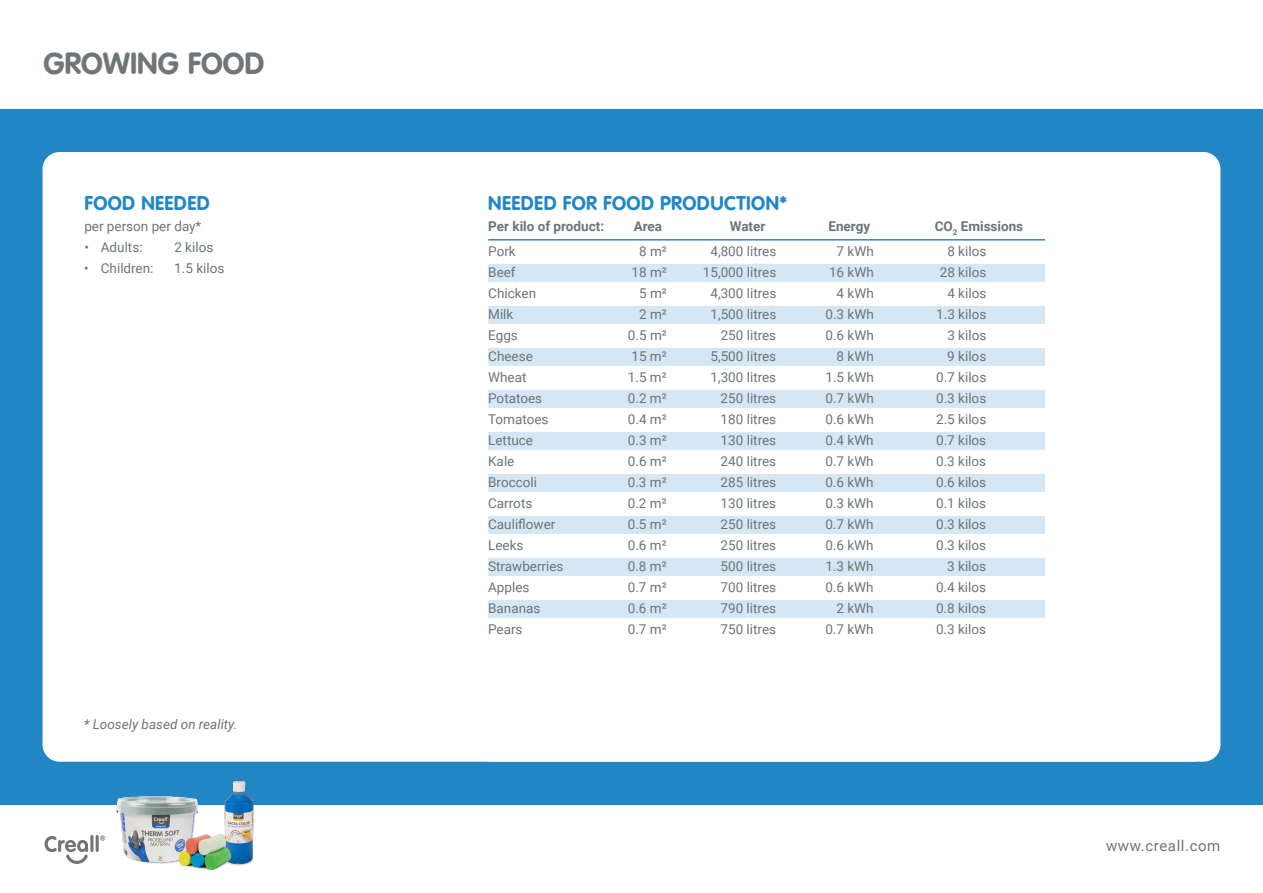
<style>
.page{position:relative;width:1263px;height:893px;background:#fff}
.page>*{position:absolute;margin:0;border:0;box-sizing:border-box;transform-origin:0 0}
.t1{font:700 30px "VAG Rounded";color:#6f767a}
.t2{font:700 19.5px "VAG Rounded";letter-spacing:.02em;color:#2186c6}
.t3{font:15px "Roboto";letter-spacing:.04em;color:#6f767a}
.t4{font:13.5px "Roboto";color:#6b7577}
.t5{font:700 13.5px "Roboto";color:#6b7577}
.t6{font:italic 13.5px "Roboto";color:#6b7577}
</style>
<div class="page">
<div style="left:0;top:109px;width:1263px;height:695px;background:#2186c6"></div>
<div style="left:43px;top:152px;width:1166px;height:610px;background:#fff;border-radius:17px"></div>
<svg style="left:488px;top:152px;width:732px;height:610px"></svg>
<hr style="left:488px;top:239px;width:557px;height:2px;background:#2e87c7">
<div style="left:488px;top:264px;width:557px;height:18px;background:#d5e7f4"></div>
<div style="left:488px;top:306px;width:557px;height:18px;background:#d5e7f4"></div>
<div style="left:488px;top:348px;width:557px;height:18px;background:#d5e7f4"></div>
<div style="left:488px;top:390px;width:557px;height:18px;background:#d5e7f4"></div>
<div style="left:488px;top:432px;width:557px;height:18px;background:#d5e7f4"></div>
<div style="left:488px;top:474px;width:557px;height:18px;background:#d5e7f4"></div>
<div style="left:488px;top:516px;width:557px;height:18px;background:#d5e7f4"></div>
<div style="left:488px;top:558px;width:557px;height:18px;background:#d5e7f4"></div>
<div style="left:488px;top:600px;width:557px;height:18px;background:#d5e7f4"></div>
<svg style="left:100px;top:835px;width:5px;height:6px"></svg>
<hr style="left:96px;top:835px;width:3px;height:17px;background:#777372;border-radius:2px">
<hr style="left:90px;top:835px;width:3px;height:17px;background:#777372;border-radius:2px">
<svg style="left:45px;top:836px;width:43px;height:28px"></svg>
<img style="left:239px;top:780px;width:26px;height:86px">
<img style="left:106px;top:780px;width:133px;height:90px">
<h1 class="t1" style="left:43px;top:50px;width:223px">GROWING FOOD</h1>
<h2 class="t2" style="left:84px;top:194px;width:127px">FOOD NEEDED</h2>
<p class="t4" style="left:84px;top:216px;width:119px">per person per day*</p>
<p class="t4" style="left:84px;top:237px;width:60px">• Adults:</p>
<p class="t4" style="left:174px;top:237px;width:41px">2 kilos</p>
<p class="t4" style="left:84px;top:258px;width:71px">• Children:</p>
<p class="t4" style="left:174px;top:258px;width:52px">1.5 kilos</p>
<p class="t6" style="left:84px;top:715px;width:155px">* Loosely based on reality.</p>
<h2 class="t2" style="left:488px;top:194px;width:300px">NEEDED FOR FOOD PRODUCTION*</h2>
<p class="t5" style="left:488px;top:216px;width:117px">Per kilo of product:</p>
<p class="t5" style="left:634px;top:216px;width:30px">Area</p>
<p class="t5" style="left:730px;top:216px;width:37px">Water</p>
<p class="t5" style="left:828px;top:216px;width:43px">Energy</p>
<p class="t5" style="left:935px;top:216px;width:90px">CO<sub>2</sub> Emissions</p>
<p class="t4" style="left:488px;top:242px;width:29px">Pork</p>
<p class="t4" style="left:639px;top:242px;width:29px">8 m²</p>
<p class="t4" style="left:710px;top:242px;width:67px">4,800 litres</p>
<p class="t4" style="left:837px;top:242px;width:39px">7 kWh</p>
<p class="t4" style="left:947px;top:242px;width:41px">8 kilos</p>
<p class="t4" style="left:488px;top:263px;width:29px">Beef</p>
<p class="t4" style="left:631px;top:263px;width:37px">18 m²</p>
<p class="t4" style="left:703px;top:263px;width:75px">15,000 litres</p>
<p class="t4" style="left:829px;top:263px;width:46px">16 kWh</p>
<p class="t4" style="left:940px;top:263px;width:48px">28 kilos</p>
<p class="t4" style="left:488px;top:284px;width:49px">Chicken</p>
<p class="t4" style="left:639px;top:284px;width:29px">5 m²</p>
<p class="t4" style="left:710px;top:284px;width:67px">4,300 litres</p>
<p class="t4" style="left:837px;top:284px;width:39px">4 kWh</p>
<p class="t4" style="left:947px;top:284px;width:41px">4 kilos</p>
<p class="t4" style="left:488px;top:305px;width:27px">Milk</p>
<p class="t4" style="left:639px;top:305px;width:29px">2 m²</p>
<p class="t4" style="left:710px;top:305px;width:67px">1,500 litres</p>
<p class="t4" style="left:825px;top:305px;width:50px">0.3 kWh</p>
<p class="t4" style="left:936px;top:305px;width:52px">1.3 kilos</p>
<p class="t4" style="left:488px;top:326px;width:31px">Eggs</p>
<p class="t4" style="left:628px;top:326px;width:40px">0.5 m²</p>
<p class="t4" style="left:721px;top:326px;width:57px">250 litres</p>
<p class="t4" style="left:825px;top:326px;width:50px">0.6 kWh</p>
<p class="t4" style="left:947px;top:326px;width:41px">3 kilos</p>
<p class="t4" style="left:488px;top:347px;width:46px">Cheese</p>
<p class="t4" style="left:631px;top:347px;width:37px">15 m²</p>
<p class="t4" style="left:710px;top:347px;width:67px">5,500 litres</p>
<p class="t4" style="left:836px;top:347px;width:39px">8 kWh</p>
<p class="t4" style="left:947px;top:347px;width:41px">9 kilos</p>
<p class="t4" style="left:488px;top:368px;width:40px">Wheat</p>
<p class="t4" style="left:628px;top:368px;width:40px">1.5 m²</p>
<p class="t4" style="left:710px;top:368px;width:67px">1,300 litres</p>
<p class="t4" style="left:825px;top:368px;width:50px">1.5 kWh</p>
<p class="t4" style="left:936px;top:368px;width:52px">0.7 kilos</p>
<p class="t4" style="left:488px;top:389px;width:55px">Potatoes</p>
<p class="t4" style="left:628px;top:389px;width:40px">0.2 m²</p>
<p class="t4" style="left:721px;top:389px;width:57px">250 litres</p>
<p class="t4" style="left:825px;top:389px;width:50px">0.7 kWh</p>
<p class="t4" style="left:936px;top:389px;width:52px">0.3 kilos</p>
<p class="t4" style="left:488px;top:410px;width:62px">Tomatoes</p>
<p class="t4" style="left:628px;top:410px;width:40px">0.4 m²</p>
<p class="t4" style="left:721px;top:410px;width:57px">180 litres</p>
<p class="t4" style="left:825px;top:410px;width:50px">0.6 kWh</p>
<p class="t4" style="left:936px;top:410px;width:52px">2.5 kilos</p>
<p class="t4" style="left:488px;top:431px;width:46px">Lettuce</p>
<p class="t4" style="left:628px;top:431px;width:40px">0.3 m²</p>
<p class="t4" style="left:721px;top:431px;width:57px">130 litres</p>
<p class="t4" style="left:825px;top:431px;width:50px">0.4 kWh</p>
<p class="t4" style="left:936px;top:431px;width:52px">0.7 kilos</p>
<p class="t4" style="left:488px;top:452px;width:28px">Kale</p>
<p class="t4" style="left:628px;top:452px;width:40px">0.6 m²</p>
<p class="t4" style="left:721px;top:452px;width:57px">240 litres</p>
<p class="t4" style="left:825px;top:452px;width:50px">0.7 kWh</p>
<p class="t4" style="left:936px;top:452px;width:52px">0.3 kilos</p>
<p class="t4" style="left:488px;top:473px;width:50px">Broccoli</p>
<p class="t4" style="left:628px;top:473px;width:40px">0.3 m²</p>
<p class="t4" style="left:721px;top:473px;width:57px">285 litres</p>
<p class="t4" style="left:825px;top:473px;width:50px">0.6 kWh</p>
<p class="t4" style="left:936px;top:473px;width:52px">0.6 kilos</p>
<p class="t4" style="left:488px;top:494px;width:46px">Carrots</p>
<p class="t4" style="left:628px;top:494px;width:40px">0.2 m²</p>
<p class="t4" style="left:720px;top:494px;width:57px">130 litres</p>
<p class="t4" style="left:825px;top:494px;width:50px">0.3 kWh</p>
<p class="t4" style="left:936px;top:494px;width:52px">0.1 kilos</p>
<p class="t4" style="left:488px;top:515px;width:69px">Cauliflower</p>
<p class="t4" style="left:628px;top:515px;width:40px">0.5 m²</p>
<p class="t4" style="left:720px;top:515px;width:57px">250 litres</p>
<p class="t4" style="left:825px;top:515px;width:50px">0.7 kWh</p>
<p class="t4" style="left:936px;top:515px;width:52px">0.3 kilos</p>
<p class="t4" style="left:488px;top:536px;width:37px">Leeks</p>
<p class="t4" style="left:628px;top:536px;width:40px">0.6 m²</p>
<p class="t4" style="left:720px;top:536px;width:57px">250 litres</p>
<p class="t4" style="left:825px;top:536px;width:50px">0.6 kWh</p>
<p class="t4" style="left:936px;top:536px;width:52px">0.3 kilos</p>
<p class="t4" style="left:488px;top:557px;width:77px">Strawberries</p>
<p class="t4" style="left:628px;top:557px;width:40px">0.8 m²</p>
<p class="t4" style="left:720px;top:557px;width:57px">500 litres</p>
<p class="t4" style="left:825px;top:557px;width:50px">1.3 kWh</p>
<p class="t4" style="left:947px;top:557px;width:41px">3 kilos</p>
<p class="t4" style="left:488px;top:578px;width:43px">Apples</p>
<p class="t4" style="left:628px;top:578px;width:40px">0.7 m²</p>
<p class="t4" style="left:720px;top:578px;width:57px">700 litres</p>
<p class="t4" style="left:825px;top:578px;width:50px">0.6 kWh</p>
<p class="t4" style="left:936px;top:578px;width:52px">0.4 kilos</p>
<p class="t4" style="left:488px;top:599px;width:54px">Bananas</p>
<p class="t4" style="left:628px;top:599px;width:40px">0.6 m²</p>
<p class="t4" style="left:720px;top:599px;width:57px">790 litres</p>
<p class="t4" style="left:836px;top:599px;width:39px">2 kWh</p>
<p class="t4" style="left:936px;top:599px;width:52px">0.8 kilos</p>
<p class="t4" style="left:488px;top:620px;width:36px">Pears</p>
<p class="t4" style="left:628px;top:620px;width:40px">0.7 m²</p>
<p class="t4" style="left:720px;top:620px;width:57px">750 litres</p>
<p class="t4" style="left:825px;top:620px;width:50px">0.7 kWh</p>
<p class="t4" style="left:936px;top:620px;width:52px">0.3 kilos</p>
<p class="t3" style="left:1106px;top:836px;width:116px">www.creall.com</p>
</div>
